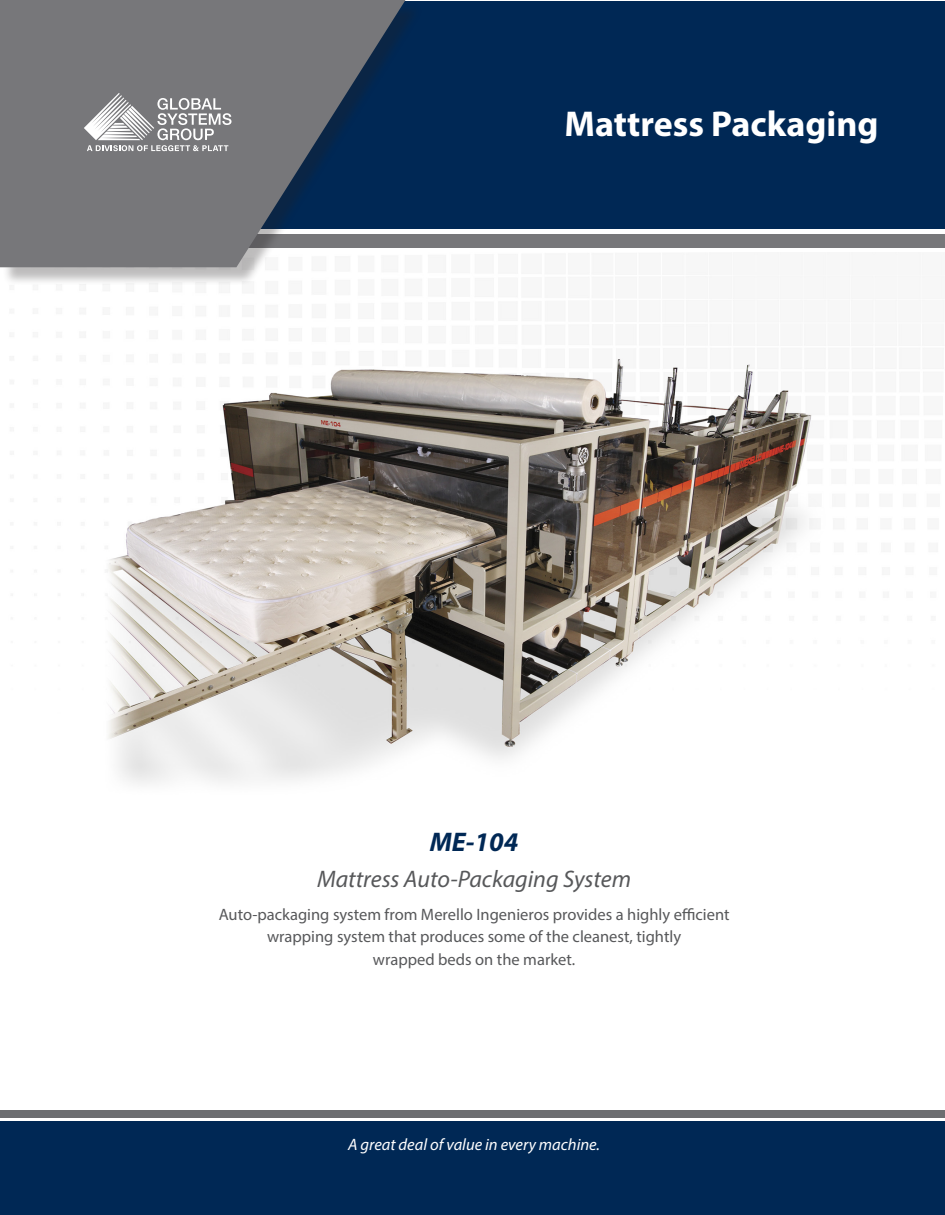
<style>
.page{position:relative;width:945px;height:1215px;background:#fff}
.page>*{position:absolute;margin:0;border:0;box-sizing:border-box;transform-origin:0 0}
.t1{font:700 36px "Myriad Pro";color:#fff}
.t2{font:italic 700 27px "Myriad Pro";color:#002855}
.t3{font:italic 24px "Myriad Pro";color:#57585a}
.t4{font:16.5px "Myriad Pro";color:#57585a}
.t5{font:italic 16.5px "Myriad Pro";color:#fff}
</style>
<div class="page">
<img style="left:0;top:267px;width:924px;height:517px">
<div style="left:0;top:2px;width:945px;height:228px;background:#002855"></div>
<div style="left:0;top:1122px;width:945px;height:93px;background:#002855"></div>
<div style="left:2px;top:234px;width:943px;height:14px;background:#77777a"></div>
<div style="left:0;top:1110px;width:945px;height:7px;background:#6c6d70"></div>
<div style="left:2px;top:2px;width:421px;height:284px;background:#231f20;opacity:.3"></div>
<svg style="left:0;top:0;width:406px;height:267px;fill:#77777a"></svg>
<svg style="left:84px;top:93px;width:148px;height:58px;background:#9f9fa1"></svg>
<p class="t1" style="left:565px;top:100px;width:315px">Mattress Packaging</p>
<p class="t2" style="left:430px;top:825px;width:90px">ME-104</p>
<p class="t3" style="left:317px;top:864px;width:316px">Mattress Auto-Packaging System</p>
<p class="t4" style="left:219px;top:904px;width:512px">Auto-packaging system from Merello Ingenieros provides a highly efficient</p>
<p class="t4" style="left:267px;top:927px;width:416px">wrapping system that produces some of the cleanest, tightly</p>
<p class="t4" style="left:373px;top:949px;width:204px">wrapped beds on the market.</p>
<p class="t5" style="left:348px;top:1134px;width:253px">A great deal of value in every machine.</p>
</div>
